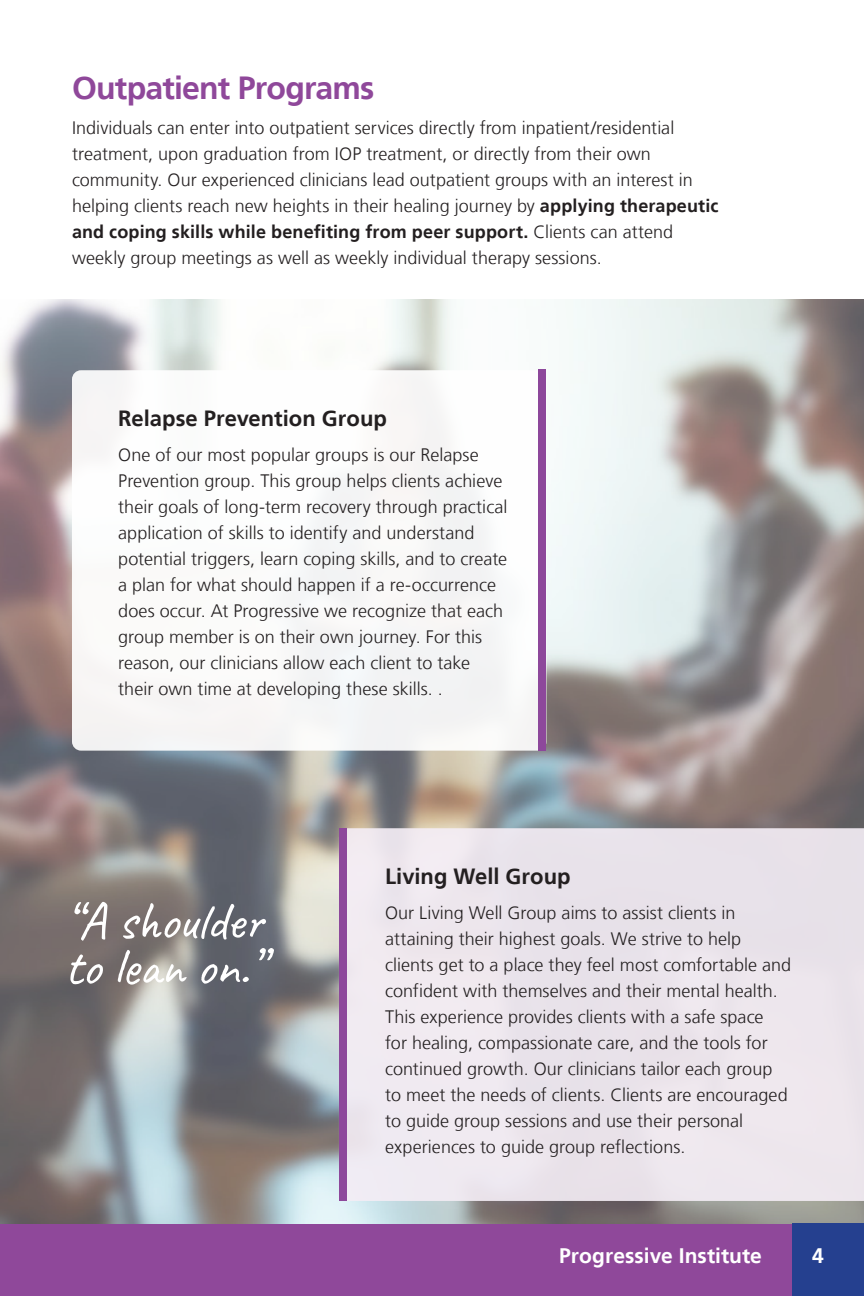
<style>
.page{position:relative;width:864px;height:1296px;background:#fff}
.page>*{position:absolute;margin:0;border:0;box-sizing:border-box;transform-origin:0 0}
.t1{font:54px/46px "Caveat";letter-spacing:-.01em;color:#fff}
.t2{font:700 32px "Frutiger LT";letter-spacing:-.025em;color:#8f489a}
.t3{font:700 22px "Frutiger LT";color:#231f20}
.t4{font:700 21px "Frutiger LT";letter-spacing:.005em;color:#fff}
.t5{font:300 18px/26px "Frutiger LT";color:#231f20}
.s1{font-weight:700}
</style>
<div class="page">
<img style="left:0;top:300px;width:864px;height:924px">
<img style="left:0;top:300px;width:1px;height:274px">
<div style="left:0;top:1224px;width:864px;height:72px;background:#8f489a"></div>
<div style="left:792px;top:1224px;width:72px;height:72px;background:#25408f"></div>
<div style="left:346px;top:828px;width:518px;height:373px;background:#ebe5ec"></div>
<div style="left:339px;top:828px;width:7px;height:373px;background:#8d489b"></div>
<div style="left:72px;top:370px;width:474px;height:381px;background:#fff;border-radius:9px"></div>
<div style="left:538px;top:370px;width:8px;height:381px;background:#8d489b"></div>
<p class="t2" style="left:72px;top:69px;width:304px">Outpatient Programs</p>
<p class="t5" style="left:72px;top:115px;width:648px">Individuals can enter into outpatient services directly from inpatient/residential treatment, upon graduation from IOP treatment, or directly from their own community. Our experienced clinicians lead outpatient groups with an interest in helping clients reach new heights in their healing journey by <span class="s1">applying therapeutic and coping skills while benefiting from peer support.</span> Clients can attend weekly group meetings as well as weekly individual therapy sessions.</p>
<p class="t3" style="left:118px;top:405px;width:270px">Relapse Prevention Group</p>
<p class="t5" style="left:118px;top:442px;width:391px">One of our most popular groups is our Relapse Prevention group. This group helps clients achieve their goals of long-term recovery through practical application of skills to identify and understand potential triggers, learn coping skills, and to create a plan for what should happen if a re-occurrence does occur. At Progressive we recognize that each group member is on their own journey. For this reason, our clinicians allow each client to take their own time at developing these skills. .</p>
<p class="t1" style="left:64px;top:898px;width:200px">“A shoulder to lean on.”</p>
<p class="t3" style="left:385px;top:863px;width:187px">Living Well Group</p>
<p class="t5" style="left:385px;top:900px;width:408px">Our Living Well Group aims to assist clients in attaining their highest goals. We strive to help clients get to a place they feel most comfortable and confident with themselves and their mental health.<br>This experience provides clients with a safe space<br>for healing, compassionate care, and the tools for continued growth. Our clinicians tailor each group to meet the needs of clients. Clients are encouraged to guide group sessions and use their personal experiences to guide group reflections.</p>
<p class="t4" style="left:559px;top:1243px;width:204px">Progressive Institute</p>
<p class="t4" style="left:812px;top:1243px;width:13px">4</p>
</div>
